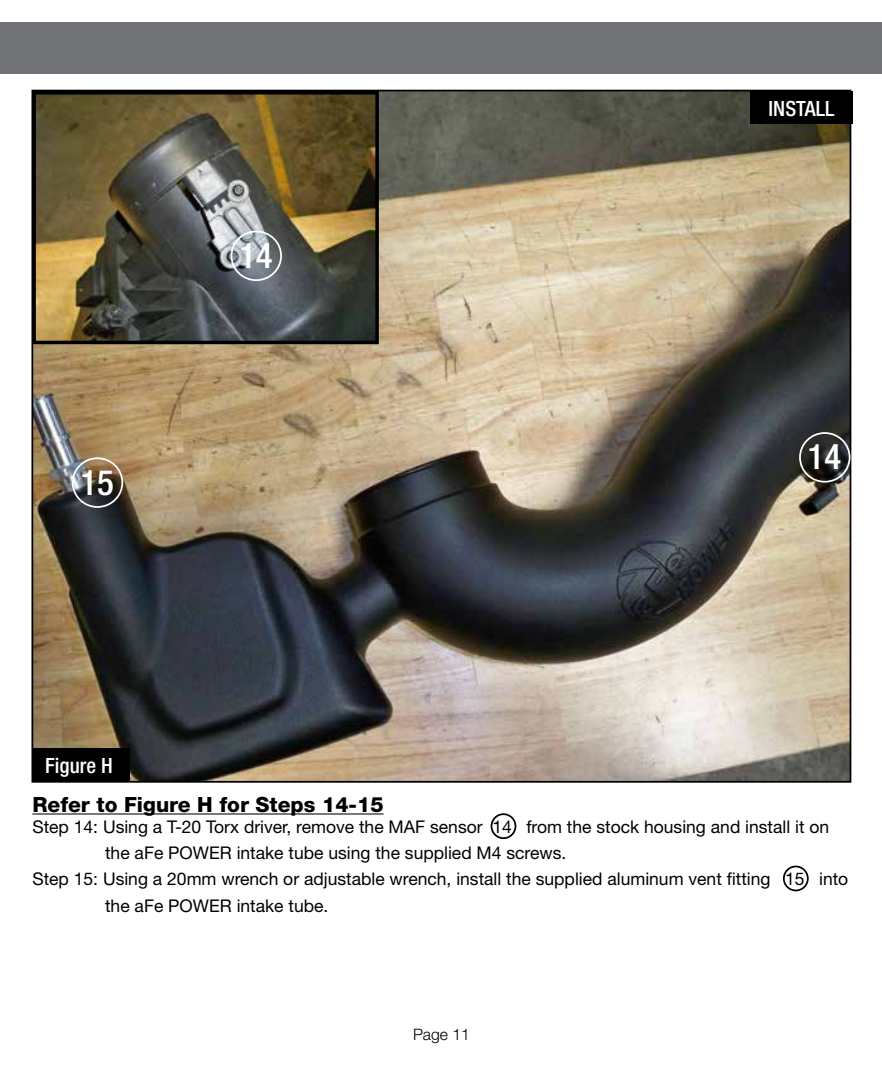
<style>
.page{position:relative;width:882px;height:1071px;background:#fff}
.page>*{position:absolute;margin:0;border:0;box-sizing:border-box;transform-origin:0 0}
.t1{font:500 condensed 35px "Helvetica Neue";color:#fff}
.t2{font:800 21px "Helvetica Neue";color:#000}
.t3{font:500 condensed 21px "Helvetica Neue";color:#fff}
.t4{font:17.5px "Helvetica Neue";color:#000}
.t5{font:300 15.75px "Helvetica Neue";color:#000}
</style>
<div class="page">
<div style="left:0;top:34px;width:882px;height:40px;background:#717275"></div>
<div style="left:0;top:23px;width:882px;height:39px;background:#717275"></div>
<img style="left:35px;top:93px;width:813px;height:687px">
<hr style="left:32px;top:813px;width:352px;height:2px;background:#000">
<div style="left:32px;top:748px;width:98px;height:33px;background:#000"></div>
<div style="left:750px;top:91px;width:103px;height:33px;background:#000"></div>
<div style="left:783px;top:866px;width:26px;height:25px;border:2px solid #000;border-radius:50%"></div>
<div style="left:491px;top:813px;width:25px;height:26px;border:2px solid #000;border-radius:50%"></div>
<img style="left:37px;top:96px;width:337px;height:243px">
<div style="left:32px;top:91px;width:347px;height:253px;border:4px solid #000"></div>
<div style="left:231px;top:231px;width:51px;height:50px;border:2px solid #fff;border-radius:50%"></div>
<div style="left:72px;top:457px;width:51px;height:51px;border:2px solid #fff;border-radius:50%"></div>
<div style="left:799px;top:432px;width:52px;height:51px;border:2px solid #fff;border-radius:50%"></div>
<h1 class="t1" style="left:80px;top:461px;width:35px">15</h1>
<p class="t3" style="left:45px;top:753px;width:69px">Figure H</p>
<h1 class="t1" style="left:239px;top:235px;width:35px">14</h1>
<p class="t3" style="left:769px;top:96px;width:67px">INSTALL</p>
<h1 class="t1" style="left:808px;top:436px;width:35px">14</h1>
<p class="t2" style="left:32px;top:792px;width:353px">Refer to Figure H for Steps 14-15</p>
<p class="t4" style="left:32px;top:816px;width:798px">Step 14: Using a T-20 Torx driver, remove the MAF sensor 14 from the stock housing and install it on</p>
<p class="t4" style="left:105px;top:843px;width:463px">the aFe POWER intake tube using the supplied M4 screws.</p>
<p class="t4" style="left:32px;top:869px;width:817px">Step 15: Using a 20mm wrench or adjustable wrench, install the supplied aluminum vent fitting 15 into</p>
<p class="t4" style="left:105px;top:895px;width:225px">the aFe POWER intake tube.</p>
<p class="t5" style="left:413px;top:1024px;width:58px">Page 11</p>
</div>
